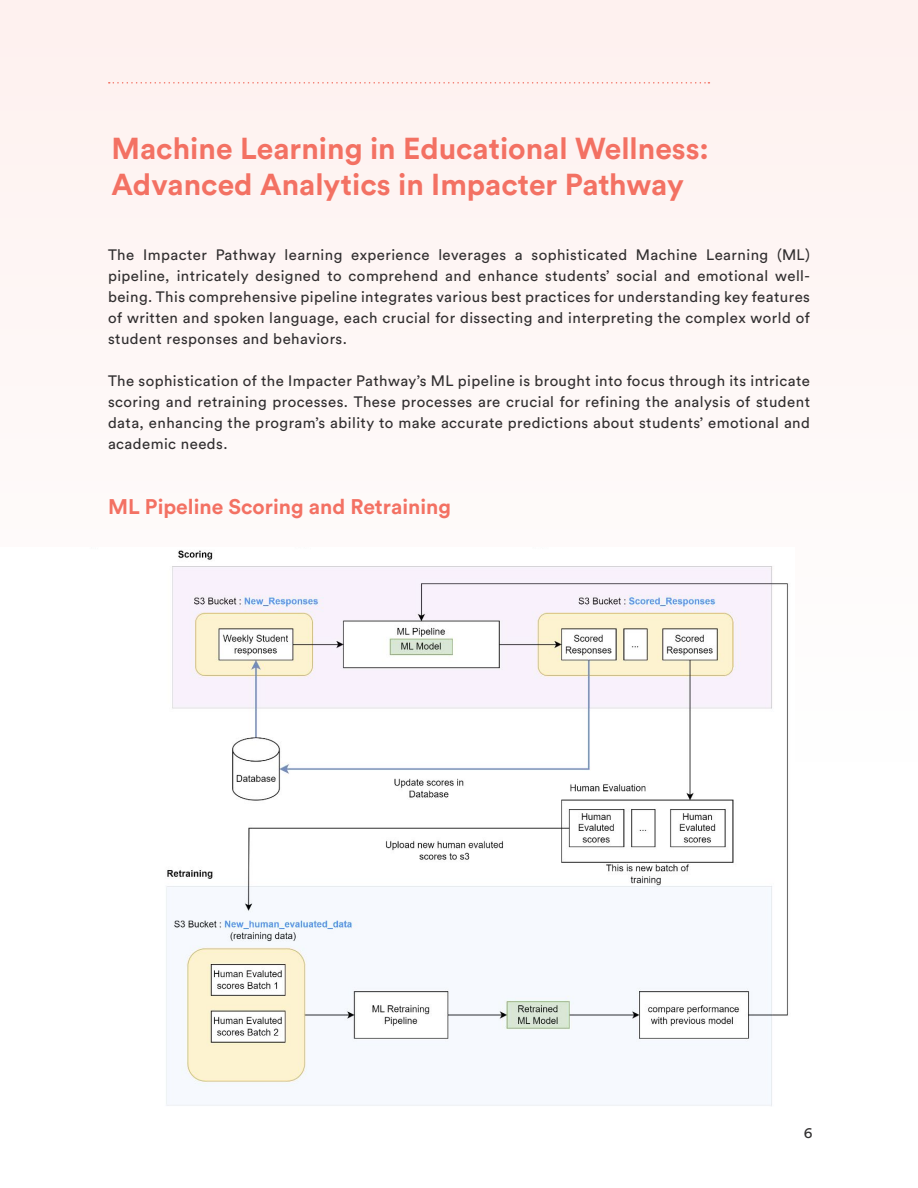
<style>
.page{position:relative;width:918px;height:1188px;background:#fff}
.page>*{position:absolute;margin:0;border:0;box-sizing:border-box;transform-origin:0 0}
.t1{font:700 30px/36px "Circular Std";color:#f37163}
.t2{font:700 21px "Circular Std";color:#f37163}
.Body_Copy{font:15px/21px "Circular Std";letter-spacing:.03em;color:#312f30;text-align:justify}
.Body{font:15px "Circular Std";color:#312f30}
</style>
<div class="page">
<div style="left:0;top:0;width:918px;height:761px;background:#fef1ef"></div>
<svg style="left:109px;top:82px;width:600px;height:2px"></svg>
<img style="left:0;top:547px;width:794px;height:559px">
<p class="t1" style="left:112px;top:129px;width:599px">Machine Learning in Educational Wellness:<br>Advanced Analytics in Impacter Pathway</p>
<p class="Body_Copy" style="left:108px;top:244px;width:704px">The Impacter Pathway learning experience leverages a sophisticated Machine Learning (ML) pipeline, intricately designed to comprehend and enhance students’ social and emotional well&shy;being. This comprehensive pipeline integrates various best practices for understanding key features of written and spoken language, each crucial for dissecting and interpreting the complex world of student responses and behaviors.</p>
<p class="Body_Copy" style="left:108px;top:370px;width:704px">The sophistication of the Impacter Pathway’s ML pipeline is brought into focus through its intricate scoring and retraining processes. These processes are crucial for refining the analysis of student data, enhancing the program’s ability to make accurate predictions about students’ emotional and academic needs.</p>
<p class="t2" style="left:108px;top:493px;width:344px">ML Pipeline Scoring and Retraining</p>
<p class="Body" style="left:804px;top:1124px;width:10px">6</p>
</div>
